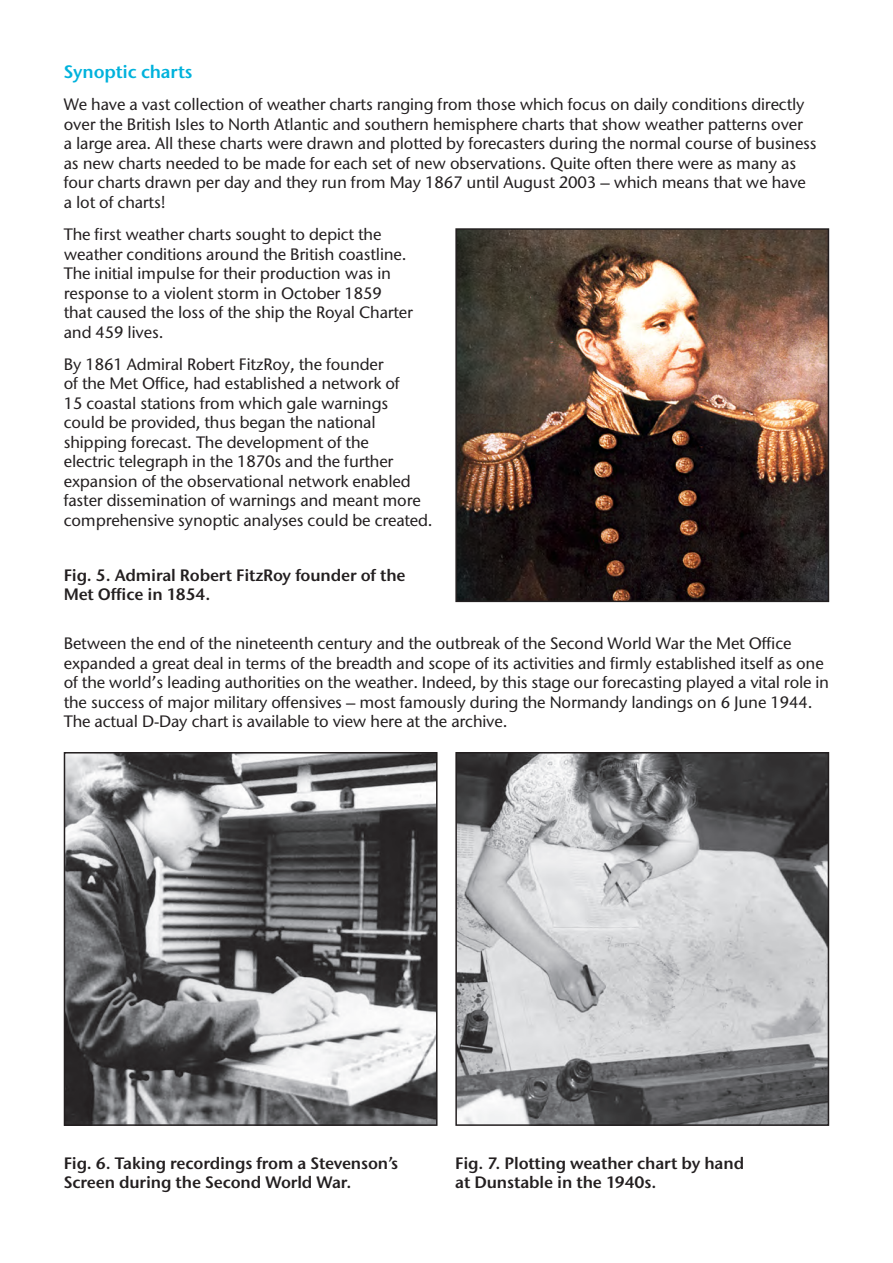
<style>
.page{position:relative;width:893px;height:1263px;background:#fff}
.page>*{position:absolute;margin:0;border:0;box-sizing:border-box;transform-origin:0 0}
.Default{font:18px "Stone Sans ITC Semi";letter-spacing:-.01em;color:#00b2dc}
.t1{font:500 16.5px/19.5px "Stone Sans ITC";letter-spacing:-.01em;color:#231f20}
.t2{font:16.5px/19.5px "Stone Sans ITC Semi";letter-spacing:-.01em;color:#231f20}
</style>
<div class="page">
<img style="left:458px;top:231px;width:368px;height:368px">
<div style="left:455px;top:228px;width:374px;height:374px;border:2px solid #231f20"></div>
<img style="left:67px;top:755px;width:368px;height:368px">
<div style="left:64px;top:752px;width:374px;height:374px;border:2px solid #231f20"></div>
<img style="left:458px;top:755px;width:368px;height:368px">
<div style="left:455px;top:752px;width:374px;height:374px;border:2px solid #231f20"></div>
<p class="Default" style="left:64px;top:61px;width:130px">Synoptic charts</p>
<p class="t1" style="left:64px;top:95px;width:754px">We have a vast collection of weather charts ranging from those which focus on daily conditions directly over the British Isles to North Atlantic and southern hemisphere charts that show weather patterns over<br>a large area. All these charts were drawn and plotted by forecasters during the normal course of business as new charts needed to be made for each set of new observations. Quite often there were as many as four charts drawn per day and they run from May 1867 until August 2003 – which means that we have a lot of charts!</p>
<p class="t1" style="left:64px;top:225px;width:351px">The first weather charts sought to depict the weather conditions around the British coastline.<br>The initial impulse for their production was in response to a violent storm in October 1859 that caused the loss of the ship the Royal Charter and 459 lives.</p>
<p class="t1" style="left:64px;top:354px;width:370px">By 1861 Admiral Robert FitzRoy, the founder<br>of the Met Office, had established a network of<br>15 coastal stations from which gale warnings could be provided, thus began the national shipping forecast. The development of the<br>electric telegraph in the 1870s and the further expansion of the observational network enabled faster dissemination of warnings and meant more comprehensive synoptic analyses could be created.</p>
<p class="t2" style="left:64px;top:565px;width:343px">Fig. 5. Admiral Robert FitzRoy founder of the<br>Met Office in 1854.</p>
<p class="t1" style="left:64px;top:633px;width:767px">Between the end of the nineteenth century and the outbreak of the Second World War the Met Office expanded a great deal in terms of the breadth and scope of its activities and firmly established itself as one of the world’s leading authorities on the weather. Indeed, by this stage our forecasting played a vital role in the success of major military offensives – most famously during the Normandy landings on 6 June 1944.<br>The actual D-Day chart is available to view here at the archive.</p>
<p class="t2" style="left:64px;top:1153px;width:336px">Fig. 6. Taking recordings from a Stevenson’s</p>
<p class="t2" style="left:455px;top:1153px;width:290px">Fig. 7. Plotting weather chart by hand</p>
<p class="t2" style="left:64px;top:1172px;width:289px">Screen during the Second World War.</p>
<p class="t2" style="left:455px;top:1172px;width:203px">at Dunstable in the 1940s.</p>
</div>
